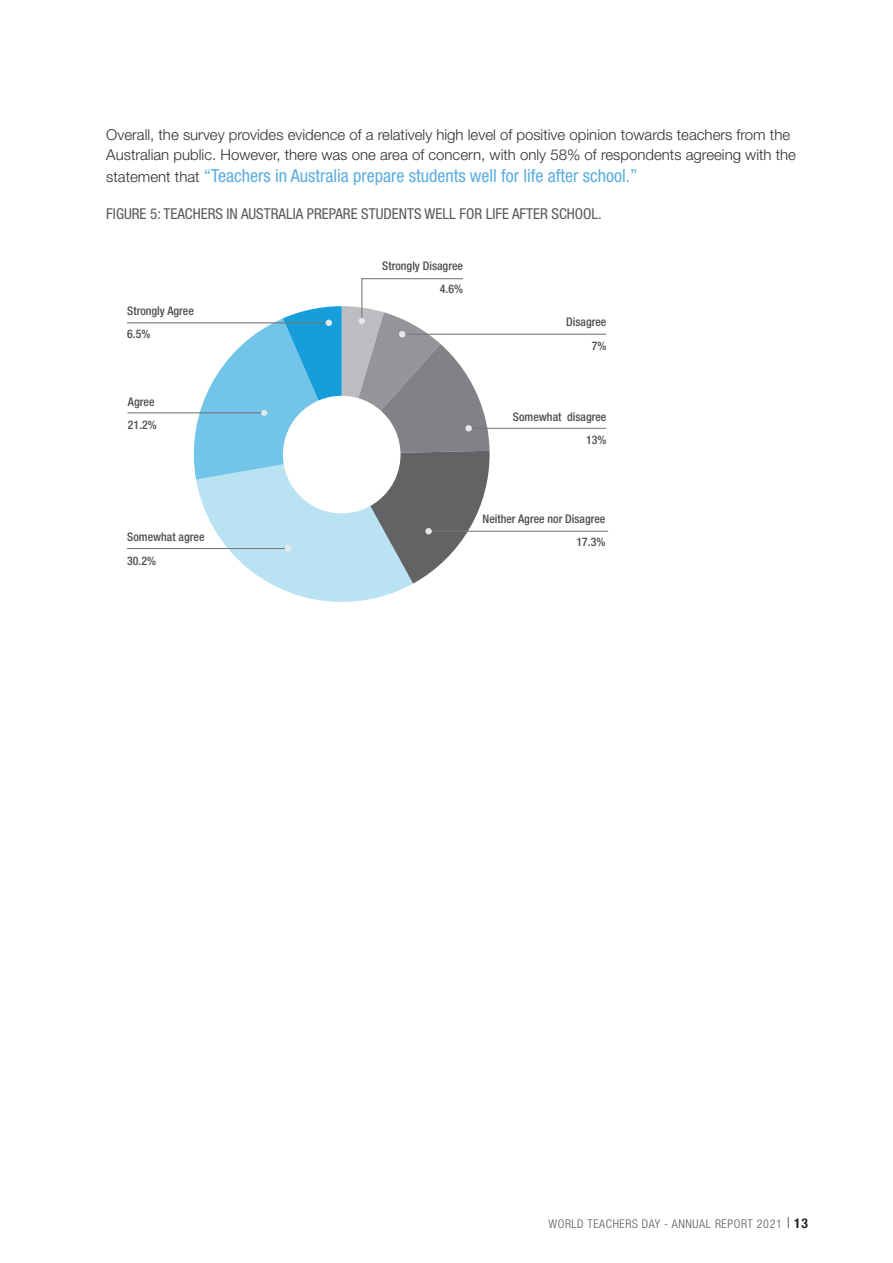
<style>
.page{position:relative;width:893px;height:1263px;background:#fff}
.page>*{position:absolute;margin:0;border:0;box-sizing:border-box;transform-origin:0 0}
.t1{font:condensed 18px "Helvetica Neue";color:#5aade0}
.t2{font:300 15px/19.5px "Helvetica Neue";color:#312f30}
.t3{font:condensed 15px "Helvetica Neue";color:#57585a}
.t4{font:300 condensed 12px "Helvetica Neue";letter-spacing:.05em;color:#57585a}
.t5{font:500 condensed 11.85px/23.4px "Helvetica Neue";color:#4c4d4e;text-align:right}
.s1{font-weight:300;font-stretch:normal;font-size:15px;color:#312f30}
.s2{font-weight:400;font-size:15px}
.s3{font-weight:700;font-size:13.5px;color:#231f20}
</style>
<div class="page">
<hr style="left:127px;top:412px;width:137px;height:1px;background:#777676">
<hr style="left:429px;top:531px;width:179px;height:1px;background:#777676">
<hr style="left:400px;top:334px;width:206px;height:1px;background:#777676">
<hr style="left:469px;top:428px;width:137px;height:1px;background:#777676">
<hr style="left:127px;top:548px;width:161px;height:1px;background:#777676">
<hr style="left:127px;top:322px;width:202px;height:1px;background:#777676">
<hr style="left:361px;top:278px;width:1px;height:43px;background:#777676">
<hr style="left:362px;top:278px;width:101px;height:1px;background:#777676">
<svg style="left:194px;top:306px;width:297px;height:296px"></svg>
<p class="t2" style="left:106px;top:125px;width:691px">Overall, the survey provides evidence of a relatively high level of positive opinion towards teachers from the<br>Australian public. However, there was one area of concern, with only 58% of respondents agreeing with the</p>
<p class="t1" style="left:106px;top:165px;width:533px"><span class="s1">statement that</span> “Teachers in Australia prepare students well for life after school.”</p>
<p class="t3" style="left:106px;top:205px;width:497px">FIGURE 5: TEACHERS IN AUSTRALIA PREPARE STUDENTS WELL FOR LIFE AFTER SCHOOL.</p>
<p class="t5" style="left:127px;top:298px;width:68px;text-align:left">Strongly Agree<br>6.5%</p>
<p class="t5" style="left:128px;top:390px;width:30px;text-align:left">Agree<br>21.2%</p>
<p class="t5" style="left:127px;top:525px;width:79px;text-align:left">Somewhat agree<br>30.2%</p>
<p class="t5" style="left:382px;top:254px;width:82px">Strongly Disagree<br>4.6%</p>
<p class="t5" style="left:566px;top:310px;width:42px">Disagree<br>7%</p>
<p class="t5" style="left:513px;top:404px;width:95px">Somewhat disagree<br>13%</p>
<p class="t5" style="left:483px;top:507px;width:124px">Neither Agree nor Disagree<br>17.3%</p>
<p class="t4" style="left:548px;top:1217px;width:261px">WORLD TEACHERS DAY - ANNUAL REPORT 2021 <span class="s2">|</span> <span class="s3">13</span></p>
</div>
